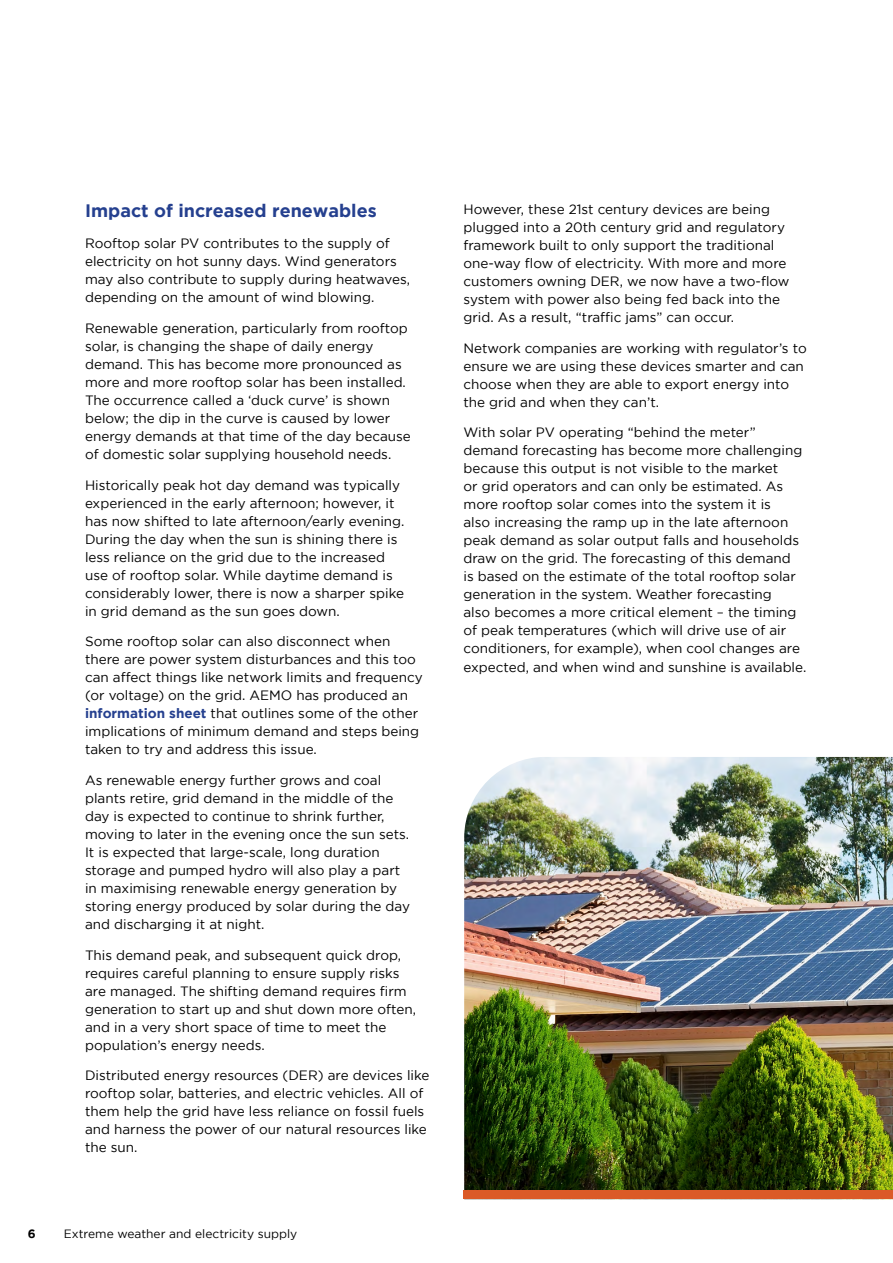
<style>
.page{position:relative;width:893px;height:1263px;background:#fff}
.page>*{position:absolute;margin:0;border:0;box-sizing:border-box;transform-origin:0 0}
.t1{font:700 18px "Gotham";color:#25408f}
.t2{font:13.5px/18px "Gotham";color:#000}
.t3{font:12px "Gotham";color:#000}
.t4{font:700 12px "Gotham";color:#000}
.s1{font-weight:700;color:#25408f}
</style>
<div class="page">
<img style="left:464px;top:757px;width:429px;height:433px">
<div style="left:463px;top:1190px;width:430px;height:9px;background:#db5a27"></div>
<h1 class="t1" style="left:85px;top:200px;width:293px">Impact of increased renewables</h1>
<p class="t2" style="left:85px;top:234px;width:327px">Rooftop solar PV contributes to the supply of electricity on hot sunny days. Wind generators may also contribute to supply during heatwaves, depending on the amount of wind blowing.</p>
<p class="t2" style="left:85px;top:319px;width:327px">Renewable generation, particularly from rooftop solar, is changing the shape of daily energy demand. This has become more pronounced as more and more rooftop solar has been installed.<br>The occurrence called a ‘duck curve’ is shown below; the dip in the curve is caused by lower energy demands at that time of the day because of domestic solar supplying household needs.</p>
<p class="t2" style="left:85px;top:475px;width:321px">Historically peak hot day demand was typically experienced in the early afternoon; however, it has now shifted to late afternoon/early evening.<br>During the day when the sun is shining there is less reliance on the grid due to the increased use of rooftop solar. While daytime demand is considerably lower, there is now a sharper spike in grid demand as the sun goes down.</p>
<p class="t2" style="left:85px;top:632px;width:339px">Some rooftop solar can also disconnect when there are power system disturbances and this too can affect things like network limits and frequency (or voltage) on the grid. AEMO has produced an <span class="s1">information sheet</span> that outlines some of the other implications of minimum demand and steps being taken to try and address this issue.</p>
<p class="t2" style="left:85px;top:771px;width:326px">As renewable energy further grows and coal plants retire, grid demand in the middle of the day is expected to continue to shrink further, moving to later in the evening once the sun sets.<br>It is expected that large-scale, long duration storage and pumped hydro will also play a part in maximising renewable energy generation by storing energy produced by solar during the day and discharging it at night.</p>
<p class="t2" style="left:85px;top:946px;width:333px">This demand peak, and subsequent quick drop, requires careful planning to ensure supply risks are managed. The shifting demand requires firm generation to start up and shut down more often, and in a very short space of time to meet the population’s energy needs.</p>
<p class="t2" style="left:85px;top:1066px;width:346px">Distributed energy resources (DER) are devices like rooftop solar, batteries, and electric vehicles. All of them help the grid have less reliance on fossil fuels and harness the power of our natural resources like the sun.</p>
<p class="t4" style="left:28px;top:1227px;width:9px">6</p>
<p class="t3" style="left:64px;top:1227px;width:235px">Extreme weather and electricity supply</p>
<p class="t2" style="left:463px;top:200px;width:328px">However, these 21st century devices are being plugged into a 20th century grid and regulatory framework built to only support the traditional one-way flow of electricity. With more and more customers owning DER, we now have a two-flow system with power also being fed back into the grid. As a result, “traffic jams” can occur.</p>
<p class="t2" style="left:463px;top:338px;width:345px">Network companies are working with regulator’s to ensure we are using these devices smarter and can choose when they are able to export energy into the grid and when they can’t.</p>
<p class="t2" style="left:463px;top:423px;width:344px">With solar PV operating “behind the meter” demand forecasting has become more challenging because this output is not visible to the market<br>or grid operators and can only be estimated. As more rooftop solar comes into the system it is<br>also increasing the ramp up in the late afternoon peak demand as solar output falls and households draw on the grid. The forecasting of this demand<br>is based on the estimate of the total rooftop solar generation in the system. Weather forecasting<br>also becomes a more critical element – the timing of peak temperatures (which will drive use of air conditioners, for example), when cool changes are expected, and when wind and sunshine is available.</p>
</div>
